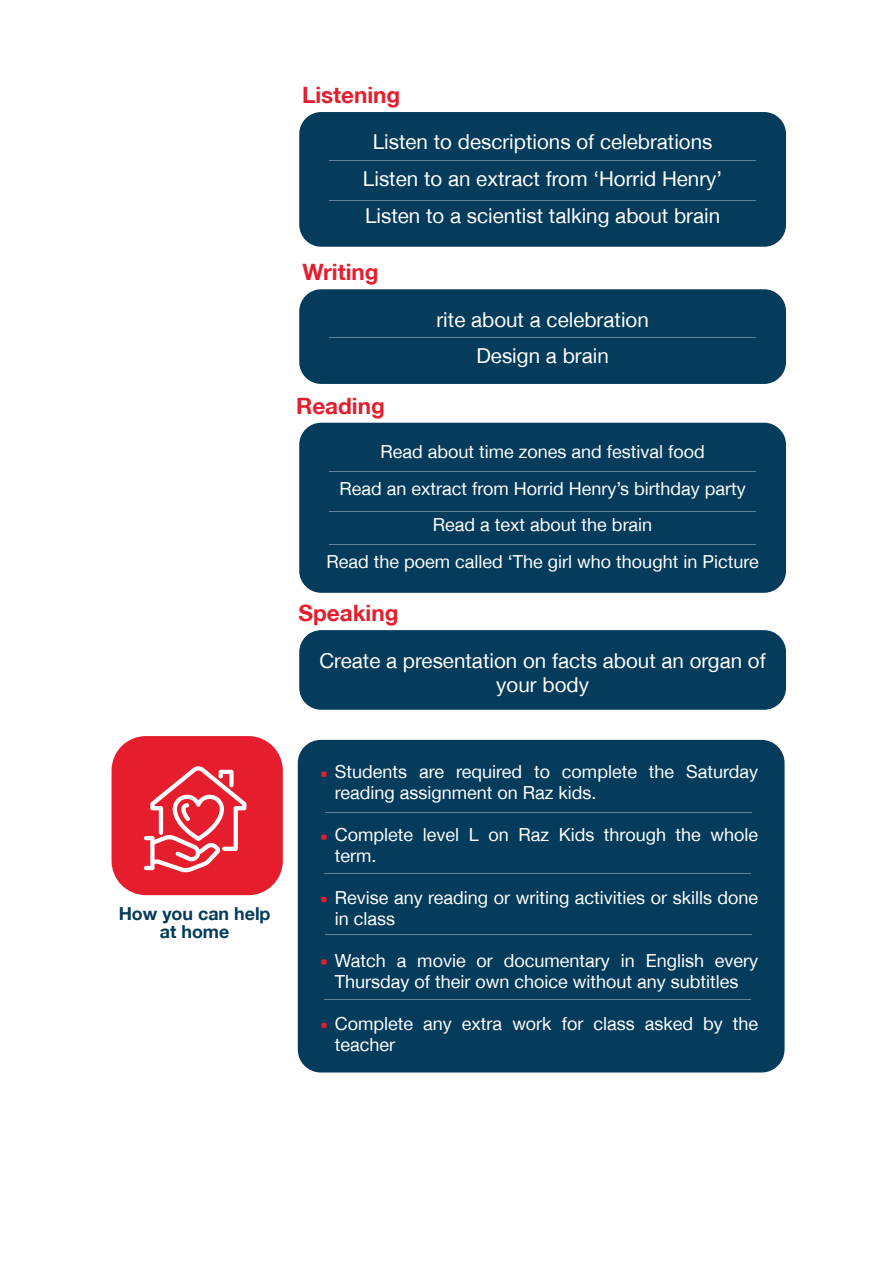
<style>
.page{position:relative;width:893px;height:1263px;background:#fff}
.page>*{position:absolute;margin:0;border:0;box-sizing:border-box;transform-origin:0 0}
.t1{font:700 22.5px "Helvetica Neue LT Arabic";color:#e51d2d}
.t2{font:20.55px/36.8px "Helvetica Neue LT Arabic";color:#fff;text-align:center}
.t3{font:18px/21px "Helvetica Neue LT Arabic";color:#fff}
.t4{font:700 17.85px/17.9px "Helvetica Neue LT Arabic";color:#053b5b;text-align:center}
</style>
<div class="page">
<div style="left:299px;top:289px;width:487px;height:95px;background:#053b5b;border-radius:22px"></div>
<hr style="left:329px;top:338px;width:427px;height:1px;background:#fff">
<div style="left:299px;top:630px;width:487px;height:80px;background:#053b5b;border-radius:22px"></div>
<div style="left:299px;top:423px;width:487px;height:170px;background:#053b5b;border-radius:22px"></div>
<hr style="left:329px;top:471px;width:427px;height:1px;background:#fff">
<hr style="left:329px;top:511px;width:427px;height:1px;background:#fff">
<hr style="left:329px;top:545px;width:427px;height:1px;background:#fff">
<div style="left:299px;top:112px;width:487px;height:135px;background:#053b5b;border-radius:22px"></div>
<hr style="left:329px;top:160px;width:427px;height:1px;background:#fff">
<hr style="left:329px;top:201px;width:427px;height:1px;background:#fff">
<div style="left:298px;top:740px;width:486px;height:332px;background:#053b5b;border-radius:23px"></div>
<div style="left:112px;top:736px;width:171px;height:159px;background:#e51d2d;border-radius:34px"></div>
<svg style="left:144px;top:766px;width:102px;height:106px"></svg>
<svg style="left:321px;top:771px;width:6px;height:6px"></svg>
<svg style="left:321px;top:897px;width:6px;height:5px"></svg>
<svg style="left:321px;top:1023px;width:6px;height:5px"></svg>
<svg style="left:321px;top:959px;width:6px;height:5px"></svg>
<svg style="left:321px;top:834px;width:6px;height:6px"></svg>
<hr style="left:325px;top:935px;width:427px;height:1px;background:#fff">
<hr style="left:324px;top:873px;width:427px;height:1px;background:#fff">
<hr style="left:324px;top:999px;width:427px;height:1px;background:#fff">
<hr style="left:325px;top:812px;width:427px;height:1px;background:#fff">
<p class="t1" style="left:302px;top:82px;width:100px">Listening</p>
<p class="t2" style="left:363px;top:124px;width:361px">Listen to descriptions of celebrations<br>Listen to an extract from ‘Horrid Henry’<br>Listen to a scientist talking about brain</p>
<p class="t1" style="left:302px;top:259px;width:78px">Writing</p>
<p class="t1" style="left:296px;top:393px;width:90px">Reading</p>
<p class="t2" style="left:436px;top:301px;width:214px">rite about a celebration<br>Design a brain</p>
<p class="t3" style="left:327px;top:433px;width:434px;line-height:36.8px;text-align:center">Read about time zones and festival food<br>Read an extract from Horrid Henry’s birthday party Read a text about the brain<br>Read the poem called ‘The girl who thought in Picture</p>
<p class="t1" style="left:298px;top:600px;width:101px">Speaking</p>
<p class="t2" style="left:319px;top:648px;width:448px;line-height:24px">Create a presentation on facts about an organ of your body</p>
<p class="t4" style="left:119px;top:905px;width:153px">How you can help at home</p>
<p class="t3" style="left:335px;top:762px;width:425px">Students are required to complete the Saturday reading assignment on Raz kids.</p>
<p class="t3" style="left:335px;top:825px;width:425px">Complete level L on Raz Kids through the whole term.</p>
<p class="t3" style="left:335px;top:888px;width:425px">Revise any reading or writing activities or skills done in class</p>
<p class="t3" style="left:335px;top:951px;width:425px">Watch a movie or documentary in English every<br>Thursday of their own choice without any subtitles</p>
<p class="t3" style="left:335px;top:1014px;width:425px">Complete any extra work for class asked by the teacher</p>
</div>
